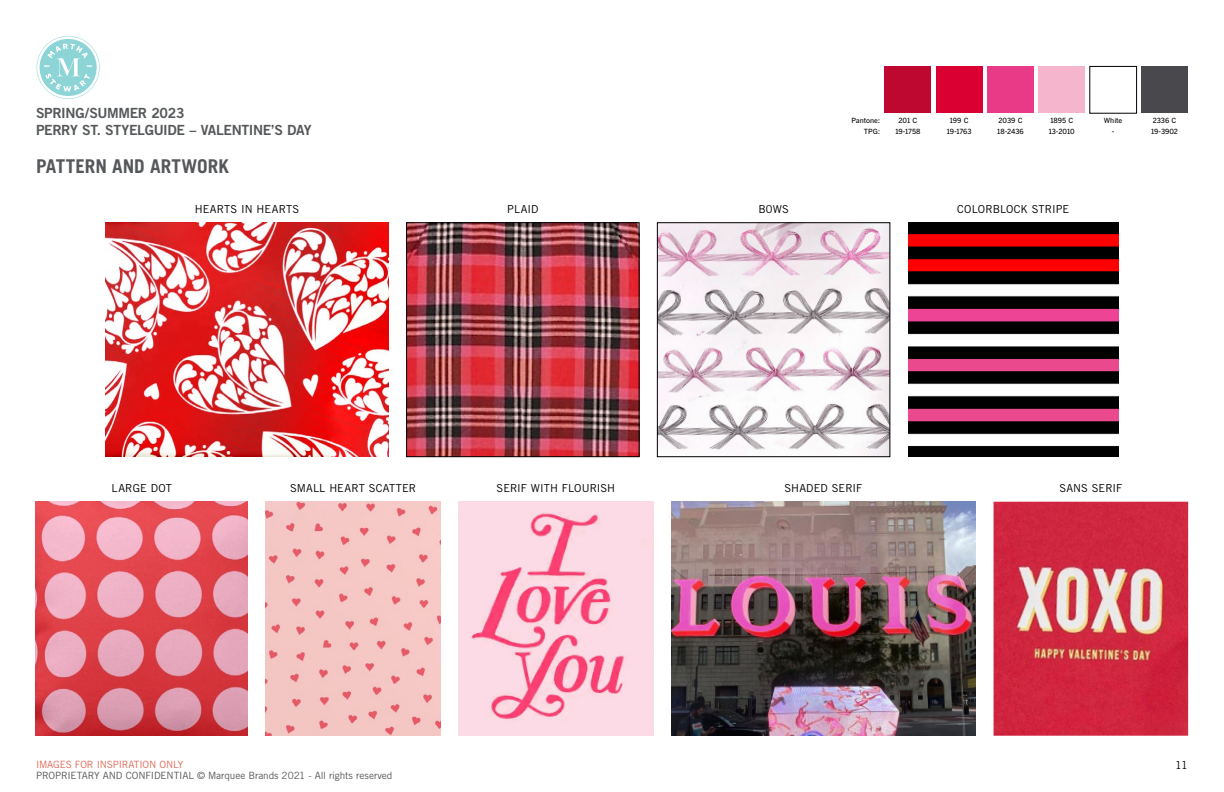
<style>
.page{position:relative;width:1224px;height:792px;background:#fff}
.page>*{position:absolute;margin:0;border:0;box-sizing:border-box;transform-origin:0 0}
.t1{font:700 19px "Trade Gothic";letter-spacing:.005em;color:#55585a}
.t2{font:14px/16.8px "Trade Gothic Bold Two";letter-spacing:-.03em;color:#55585a}
.t3{font:11px "Trade Gothic";letter-spacing:.005em;color:#000}
.t4{font:10px "Trade Gothic";letter-spacing:-.01em;color:#55585a}
.t5{font:10px "Trade Gothic";letter-spacing:-.015em;color:#e26a57}
.t6{font:500 7px/10.3px "MSL Gothic";color:#000;text-align:center}
</style>
<div class="page">
<svg style="left:36px;top:36px;width:64px;height:63px"></svg>
<div style="left:936px;top:66px;width:47px;height:47px;background:#da0032"></div>
<div style="left:885px;top:66px;width:46px;height:47px;background:#bf0830"></div>
<div style="left:1090px;top:66px;width:47px;height:47px;border:1px solid #000"></div>
<div style="left:1038px;top:66px;width:47px;height:47px;background:#f5b5cc"></div>
<div style="left:987px;top:66px;width:47px;height:47px;background:#e93a87"></div>
<div style="left:1141px;top:66px;width:47px;height:47px;background:#49484d"></div>
<img style="left:36px;top:502px;width:212px;height:234px">
<img style="left:459px;top:502px;width:194px;height:234px">
<img style="left:671px;top:502px;width:305px;height:234px">
<img style="left:994px;top:502px;width:194px;height:234px">
<img style="left:266px;top:502px;width:175px;height:234px">
<img style="left:408px;top:225px;width:229px;height:230px">
<div style="left:406px;top:223px;width:233px;height:234px;border:1px solid #000"></div>
<img style="left:659px;top:225px;width:229px;height:230px">
<div style="left:657px;top:223px;width:233px;height:234px;border:1px solid #000"></div>
<img style="left:106px;top:223px;width:282px;height:234px">
<img style="left:908px;top:223px;width:210px;height:234px">
<p class="t2" style="left:36px;top:104px;width:277px">SPRING/SUMMER 2023<br>PERRY ST. STYELGUIDE – VALENTINE’S DAY</p>
<p class="t6" style="left:852px;top:116px;width:30px;text-align:right">Pantone:<br>TPG:</p>
<p class="t6" style="left:947px;top:116px;width:27px">199 C<br>19-1763</p>
<p class="t6" style="left:895px;top:116px;width:27px">201 C<br>19-1758</p>
<p class="t6" style="left:1104px;top:116px;width:20px">White -</p>
<p class="t6" style="left:997px;top:116px;width:28px;text-align:left">2039 C<br>18-2436</p>
<p class="t6" style="left:1151px;top:116px;width:28px;text-align:left">2336 C<br>19-3902</p>
<p class="t6" style="left:1049px;top:116px;width:28px;text-align:left">1895 C<br>13-2010</p>
<h1 class="t1" style="left:36px;top:154px;width:195px">PATTERN AND ARTWORK</h1>
<p class="t3" style="left:195px;top:203px;width:106px">HEARTS IN HEARTS</p>
<p class="t3" style="left:507px;top:203px;width:33px">PLAID</p>
<p class="t3" style="left:758px;top:203px;width:32px">B0WS</p>
<p class="t3" style="left:957px;top:203px;width:113px">COLORBLOCK STRIPE</p>
<p class="t3" style="left:112px;top:482px;width:62px">LARGE DOT</p>
<p class="t3" style="left:290px;top:482px;width:128px">SMALL HEART SCATTER</p>
<p class="t3" style="left:497px;top:482px;width:120px">SERIF WITH FLOURISH</p>
<p class="t3" style="left:785px;top:482px;width:79px">SHADED SERIF</p>
<p class="t3" style="left:1059px;top:482px;width:64px">SANS SERIF</p>
<p class="t5" style="left:36px;top:759px;width:149px">IMAGES FOR INSPIRATION ONLY</p>
<p class="t3" style="left:1175px;top:759px;width:14px">11</p>
<p class="t4" style="left:36px;top:769px;width:358px">PROPRIETARY AND CONFIDENTIAL © Marquee Brands 2021 - All rights reserved</p>
</div>
